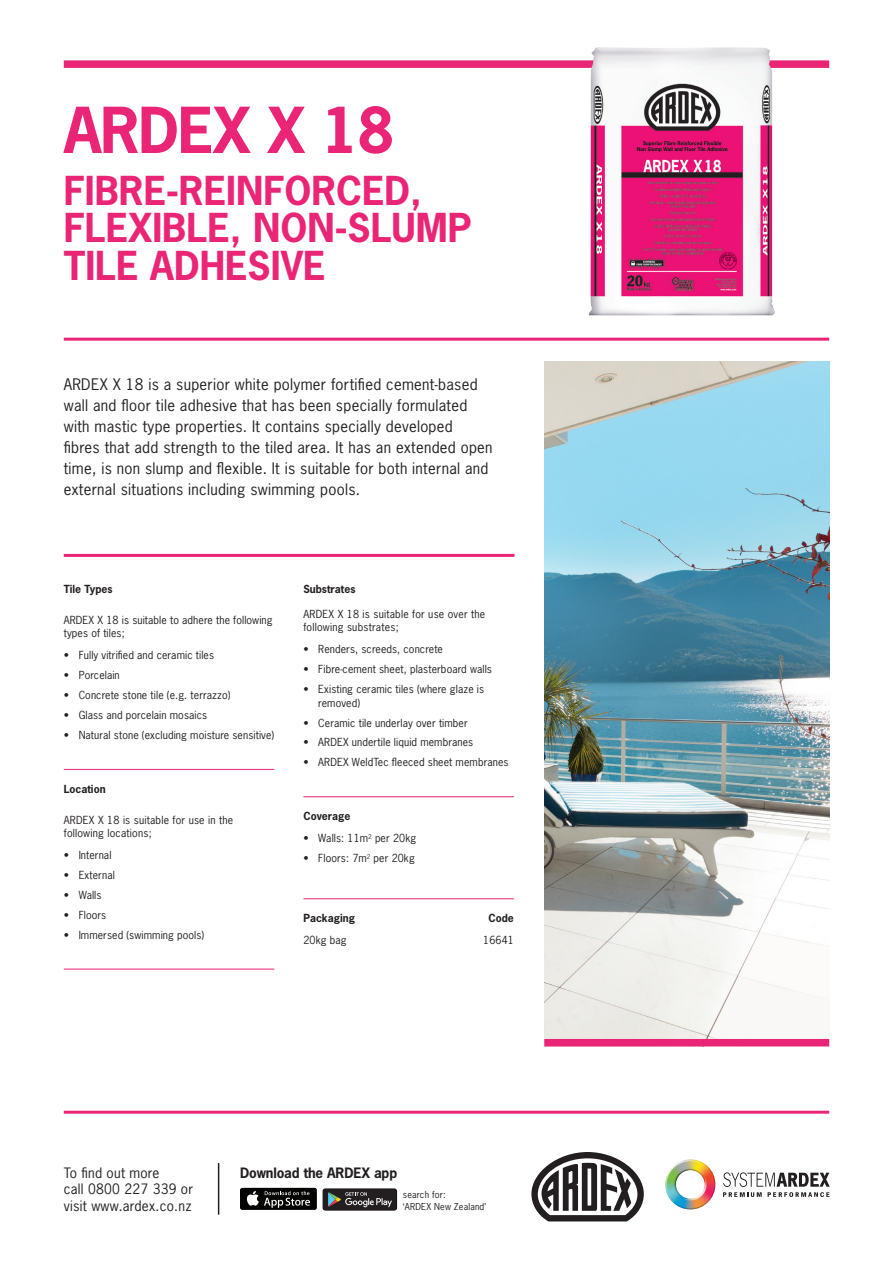
<style>
.page{position:relative;width:893px;height:1263px;background:#fff}
.page>*{position:absolute;margin:0;border:0;box-sizing:border-box;transform-origin:0 0}
.t1{font:700 59.55px "News Gothic Std";letter-spacing:-.02em;color:#ea2575}
.t2{font:700 37.5px/37.5px "News Gothic Std";color:#ea2575}
.Body{font:15px/21px "News Gothic Std";letter-spacing:.02em;color:#231f20}
.t3{font:13.5px/16.5px "News Gothic Std";letter-spacing:.02em;color:#231f20}
.t4{font:700 13.5px "News Gothic Std";letter-spacing:-.01em;color:#231f20}
.Subheading_2{font:10.5px/13.5px "News Gothic Std";letter-spacing:.01em;color:#231f20}
.Subheading_2-2{font:700 10.5px "News Gothic Std";color:#231f20}
.Product_code{font:10.5px "News Gothic Std";letter-spacing:.01em;color:#231f20}
.t5{font:9px/12px "News Gothic Std";letter-spacing:.02em;color:#231f20}
</style>
<div class="page">
<img style="left:665px;top:1159px;width:50px;height:50px">
<svg style="left:723px;top:1172px;width:107px;height:25px"></svg>
<hr style="left:64px;top:1111px;width:765px;height:3px;background:#ea2575">
<svg style="left:531px;top:1152px;width:113px;height:69px"></svg>
<div style="left:240px;top:1188px;width:77px;height:22px;background:#040503;border-radius:2px"></div>
<svg style="left:246px;top:1191px;width:64px;height:17px"></svg>
<div style="left:323px;top:1188px;width:74px;height:22px;background:#777776;border-radius:3px"></div>
<div style="left:323px;top:1189px;width:74px;height:21px;background:#231f20;border-radius:2px"></div>
<svg style="left:328px;top:1192px;width:64px;height:15px"></svg>
<hr style="left:218px;top:1163px;width:1px;height:52px;background:#231f20">
<img style="left:544px;top:361px;width:285px;height:678px">
<hr style="left:64px;top:338px;width:765px;height:3px;background:#ea2575">
<hr style="left:64px;top:554px;width:450px;height:3px;background:#ea2575">
<div style="left:64px;top:60px;width:765px;height:8px;background:#ea2575"></div>
<div style="left:544px;top:1039px;width:285px;height:7px;background:#ea2575"></div>
<img style="left:589px;top:47px;width:186px;height:268px">
<hr style="left:64px;top:769px;width:210px;height:1px;background:#ea2575">
<hr style="left:64px;top:969px;width:210px;height:1px;background:#ea2575">
<hr style="left:303px;top:796px;width:211px;height:1px;background:#ea2575">
<hr style="left:303px;top:898px;width:211px;height:1px;background:#ea2575">
<p class="t1" style="left:64px;top:91px;width:332px">ARDEX X 18</p>
<p class="t2" style="left:64px;top:171px;width:409px">FIBRE-REINFORCED,<br>FLEXIBLE, NON-SLUMP<br>TILE ADHESIVE</p>
<p class="Body" style="left:64px;top:374px;width:430px">ARDEX X 18 is a superior white polymer fortified cement-based wall and floor tile adhesive that has been specially formulated with mastic type properties. It contains specially developed<br>fibres that add strength to the tiled area. It has an extended open time, is non slump and flexible. It is suitable for both internal and external situations including swimming pools.</p>
<p class="Subheading_2-2" style="left:64px;top:582px;width:50px">Tile Types</p>
<p class="Subheading_2" style="left:64px;top:613px;width:210px">ARDEX X 18 is suitable to adhere the following types of tiles;</p>
<p class="Subheading_2" style="left:64px;top:648px;width:152px">• Fully vitrified and ceramic tiles</p>
<p class="Subheading_2" style="left:64px;top:668px;width:57px">• Porcelain</p>
<p class="Subheading_2" style="left:64px;top:688px;width:168px">• Concrete stone tile (e.g. terrazzo)</p>
<p class="Subheading_2" style="left:64px;top:708px;width:145px">• Glass and porcelain mosaics</p>
<p class="Subheading_2" style="left:64px;top:728px;width:212px">• Natural stone (excluding moisture sensitive)</p>
<p class="Subheading_2-2" style="left:64px;top:782px;width:43px">Location</p>
<p class="Subheading_2" style="left:64px;top:813px;width:171px">ARDEX X 18 is suitable for use in the following locations;</p>
<p class="Subheading_2" style="left:64px;top:848px;width:49px">• Internal</p>
<p class="Subheading_2" style="left:64px;top:868px;width:53px">• External</p>
<p class="Subheading_2" style="left:64px;top:888px;width:39px">• Walls</p>
<p class="Subheading_2" style="left:64px;top:908px;width:44px">• Floors</p>
<p class="Subheading_2" style="left:64px;top:928px;width:142px">• Immersed (swimming pools)</p>
<p class="Subheading_2-2" style="left:303px;top:582px;width:54px">Substrates</p>
<p class="Subheading_2" style="left:303px;top:607px;width:183px">ARDEX X 18 is suitable for use over the following substrates;</p>
<p class="Subheading_2" style="left:303px;top:642px;width:141px">• Renders, screeds, concrete</p>
<p class="Subheading_2" style="left:303px;top:662px;width:190px">• Fibre-cement sheet, plasterboard walls</p>
<p class="Subheading_2" style="left:318px;top:682px;width:167px;text-indent:-15px">• Existing ceramic tiles (where glaze is removed)</p>
<p class="Subheading_2" style="left:303px;top:716px;width:166px">• Ceramic tile underlay over timber</p>
<p class="Subheading_2" style="left:303px;top:735px;width:171px">• ARDEX undertile liquid membranes</p>
<p class="Subheading_2" style="left:303px;top:755px;width:207px">• ARDEX WeldTec fleeced sheet membranes</p>
<p class="Subheading_2-2" style="left:303px;top:809px;width:49px">Coverage</p>
<p class="Subheading_2" style="left:303px;top:832px;width:114px">• Walls: 11m<sup>2</sup> per 20kg</p>
<p class="Subheading_2" style="left:303px;top:851px;width:113px">• Floors: 7m<sup>2</sup> per 20kg</p>
<p class="Subheading_2-2" style="left:303px;top:911px;width:53px">Packaging</p>
<p class="Subheading_2-2" style="left:489px;top:911px;width:27px">Code</p>
<p class="Product_code" style="left:303px;top:934px;width:45px">20kg bag</p>
<p class="Product_code" style="left:483px;top:934px;width:32px">16641</p>
<p class="t3" style="left:64px;top:1164px;width:131px">To find out more<br>call 0800 227 339 or visit www.ardex.co.nz</p>
<p class="t4" style="left:240px;top:1164px;width:159px">Download the ARDEX app</p>
<p class="t5" style="left:403px;top:1188px;width:85px">search for:<br>‘ARDEX New Zealand’</p>
</div>
